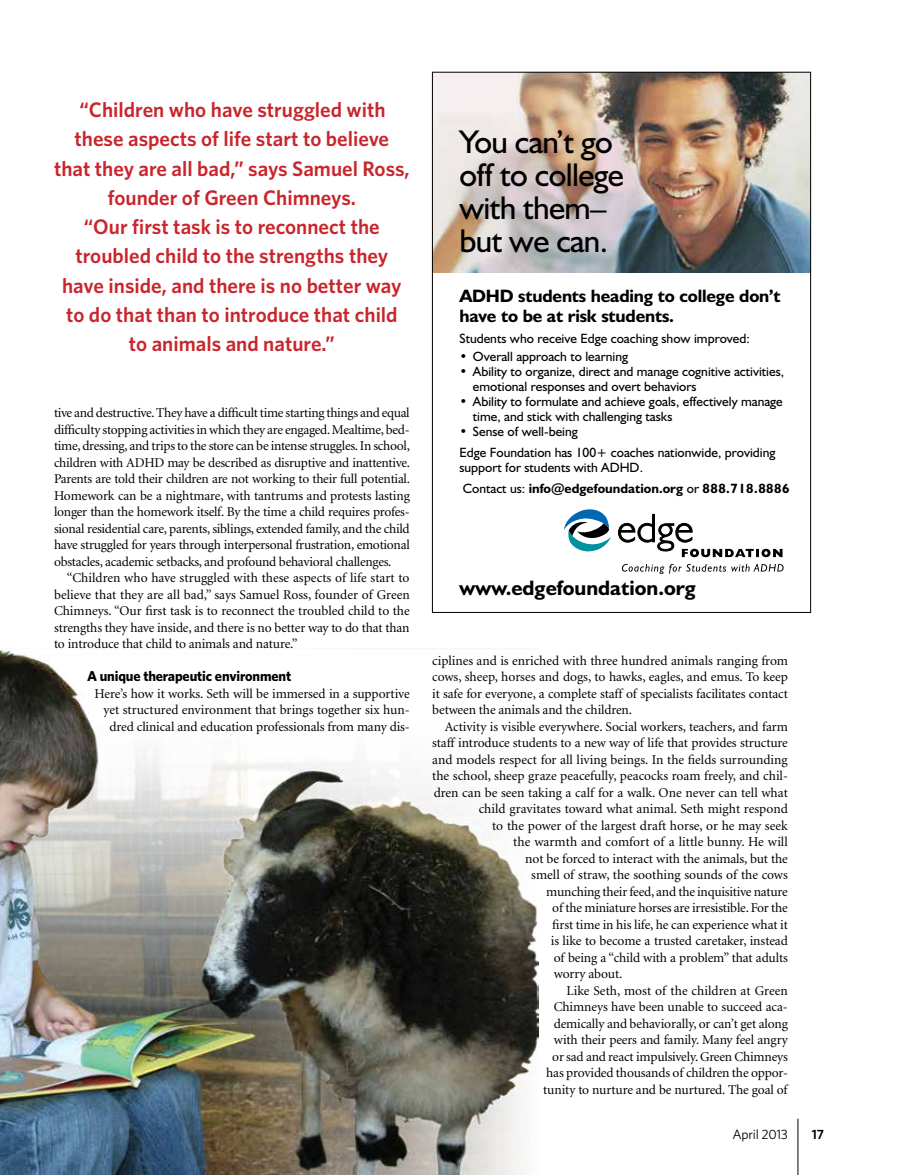
<style>
.page{position:relative;width:905px;height:1175px;background:#fff}
.page>*{position:absolute;margin:0;border:0;box-sizing:border-box;transform-origin:0 0}
.t1{font:33px/33px "Humanist 521 BT";letter-spacing:-.02em;color:#000}
.t2{font:600 21px/29.2px "Whitney";color:#c9252c;text-align:center}
.t3{font:700 21px "Humanist 521 BT";color:#000}
.t4{font:700 18px/19.5px "Humanist 521 BT";letter-spacing:-.01em;color:#000}
.t5{font:700 14.25px "Whitney";letter-spacing:-.01em;color:#000}
.t6{font:13.5px/16.5px "Minion";letter-spacing:-.01em;color:#000;text-align:justify}
.t7{font:13.5px/15px "Humanist 521 BT";color:#000}
.t8{font:13.5px "Whitney";letter-spacing:-.02em;color:#000}
.t9{font:600 13.5px "Whitney";color:#000}
.s1{font-weight:700}
</style>
<div class="page">
<img style="left:0;top:648px;width:538px;height:526px">
<img style="left:434px;top:74px;width:374px;height:198px">
<svg style="left:564px;top:509px;width:47px;height:42px"></svg>
<svg style="left:618px;top:513px;width:164px;height:44px"></svg>
<svg style="left:622px;top:564px;width:161px;height:10px"></svg>
<hr style="left:797px;top:1118px;width:1px;height:56px;background:#000">
<p class="t2" style="left:54px;top:94px;width:357px">“Children who have struggled with these aspects of life start to believe that they are all bad,” says Samuel Ross, founder of Green Chimneys.<br>“Our first task is to reconnect the troubled child to the strengths they have inside, and there is no better way to do that than to introduce that child<br>to animals and nature.”</p>
<p class="t6" style="left:54px;top:405px;width:357px">tive and destructive. They have a difficult time starting things and equal difficulty stopping activities in which they are engaged. Mealtime, bed&shy;time, dressing, and trips to the store can be intense struggles. In school, children with ADHD may be described as disruptive and inattentive.<br>Parents are told their children are not working to their full potential.<br>Homework can be a nightmare, with tantrums and protests lasting longer than the homework itself. By the time a child requires profes&shy;sional residential care, parents, siblings, extended family, and the child have struggled for years through interpersonal frustration, emotional obstacles, academic setbacks, and profound behavioral challenges.</p>
<p class="t6" style="left:54px;top:570px;width:357px;text-indent:13px">“Children who have struggled with these aspects of life start to believe that they are all bad,” says Samuel Ross, founder of Green Chimneys. “Our first task is to reconnect the troubled child to the strengths they have inside, and there is no better way to do that than to introduce that child to animals and nature.”</p>
<p class="t5" style="left:87px;top:667px;width:206px">A unique therapeutic environment</p>
<p class="t6" style="left:94px;top:685px;width:317px;text-align:right">Here’s how it works. Seth will be immersed in a supportive yet structured environment that brings together six hun&shy;dred clinical and education professionals from many dis-</p>
<h1 class="t1" style="left:459px;top:124px;width:166px">You can’t go off to college with them– but we can.</h1>
<h3 class="t4" style="left:459px;top:286px;width:323px">ADHD students heading to college don’t have to be at risk students.</h3>
<p class="t7" style="left:459px;top:330px;width:292px">Students who receive Edge coaching show improved:</p>
<p class="t7" style="left:459px;top:348px;width:170px">• Overall approach to learning</p>
<p class="t7" style="left:473px;top:363px;width:313px;text-indent:-14px">• Ability to organize, direct and manage cognitive activities, emotional responses and overt behaviors</p>
<p class="t7" style="left:473px;top:393px;width:311px;text-indent:-14px">• Ability to formulate and achieve goals, effectively manage time, and stick with challenging tasks</p>
<p class="t7" style="left:459px;top:420px;width:317px;line-height:21px">• Sense of well-being<br>Edge Foundation has 100+ coaches nationwide, providing</p>
<p class="t7" style="left:459px;top:456px;width:331px;line-height:21px">support for students with ADHD.<br>Contact us: <span class="s1">info@edgefoundation.org</span> or <span class="s1">888.718.8886</span></p>
<h2 class="t3" style="left:459px;top:574px;width:238px">www.edgefoundation.org</h2>
<p class="t6" style="left:432px;top:652px;width:357px">ciplines and is enriched with three hundred animals ranging from cows, sheep, horses and dogs, to hawks, eagles, and emus. To keep it safe for everyone, a complete staff of specialists facilitates contact between the animals and the children.</p>
<p class="t6" style="left:445px;top:718px;width:344px">Activity is visible everywhere. Social workers, teachers, and farm</p>
<p class="t6" style="left:432px;top:735px;width:357px">staff introduce students to a new way of life that provides structure</p>
<p class="t6" style="left:432px;top:751px;width:357px">and models respect for all living beings. In the fields surrounding</p>
<p class="t6" style="left:432px;top:768px;width:357px">the school, sheep graze peacefully, peacocks roam freely, and chil-</p>
<p class="t6" style="left:433px;top:784px;width:355px">dren can be seen taking a calf for a walk. One never can tell what</p>
<p class="t6" style="left:478px;top:801px;width:310px">child gravitates toward what animal. Seth might respond</p>
<p class="t6" style="left:492px;top:817px;width:297px">to the power of the largest draft horse, or he may seek</p>
<p class="t6" style="left:513px;top:834px;width:276px">the warmth and comfort of a little bunny. He will</p>
<p class="t6" style="left:525px;top:850px;width:264px">not be forced to interact with the animals, but the</p>
<p class="t6" style="left:531px;top:867px;width:258px">smell of straw, the soothing sounds of the cows</p>
<p class="t6" style="left:546px;top:883px;width:243px">munching their feed, and the inquisitive nature</p>
<p class="t6" style="left:552px;top:900px;width:237px">of the miniature horses are irresistible. For the</p>
<p class="t6" style="left:552px;top:916px;width:237px">first time in his life, he can experience what it</p>
<p class="t6" style="left:550px;top:933px;width:239px">is like to become a trusted caretaker, instead</p>
<p class="t6" style="left:553px;top:949px;width:236px">of being a “child with a problem” that adults</p>
<p class="t6" style="left:553px;top:966px;width:70px">worry about.</p>
<p class="t6" style="left:566px;top:982px;width:223px">Like Seth, most of the children at Green</p>
<p class="t6" style="left:553px;top:999px;width:236px">Chimneys have been unable to succeed aca-</p>
<p class="t6" style="left:553px;top:1015px;width:235px">demically and behaviorally, or can’t get along</p>
<p class="t6" style="left:553px;top:1032px;width:236px">with their peers and family. Many feel angry</p>
<p class="t6" style="left:552px;top:1048px;width:237px">or sad and react impulsively. Green Chimneys</p>
<p class="t6" style="left:546px;top:1065px;width:243px">has provided thousands of children the oppor-</p>
<p class="t6" style="left:543px;top:1081px;width:246px">tunity to nurture and be nurtured. The goal of</p>
<p class="t8" style="left:732px;top:1126px;width:57px">April 2013</p>
<p class="t9" style="left:811px;top:1126px;width:14px">17</p>
</div>
